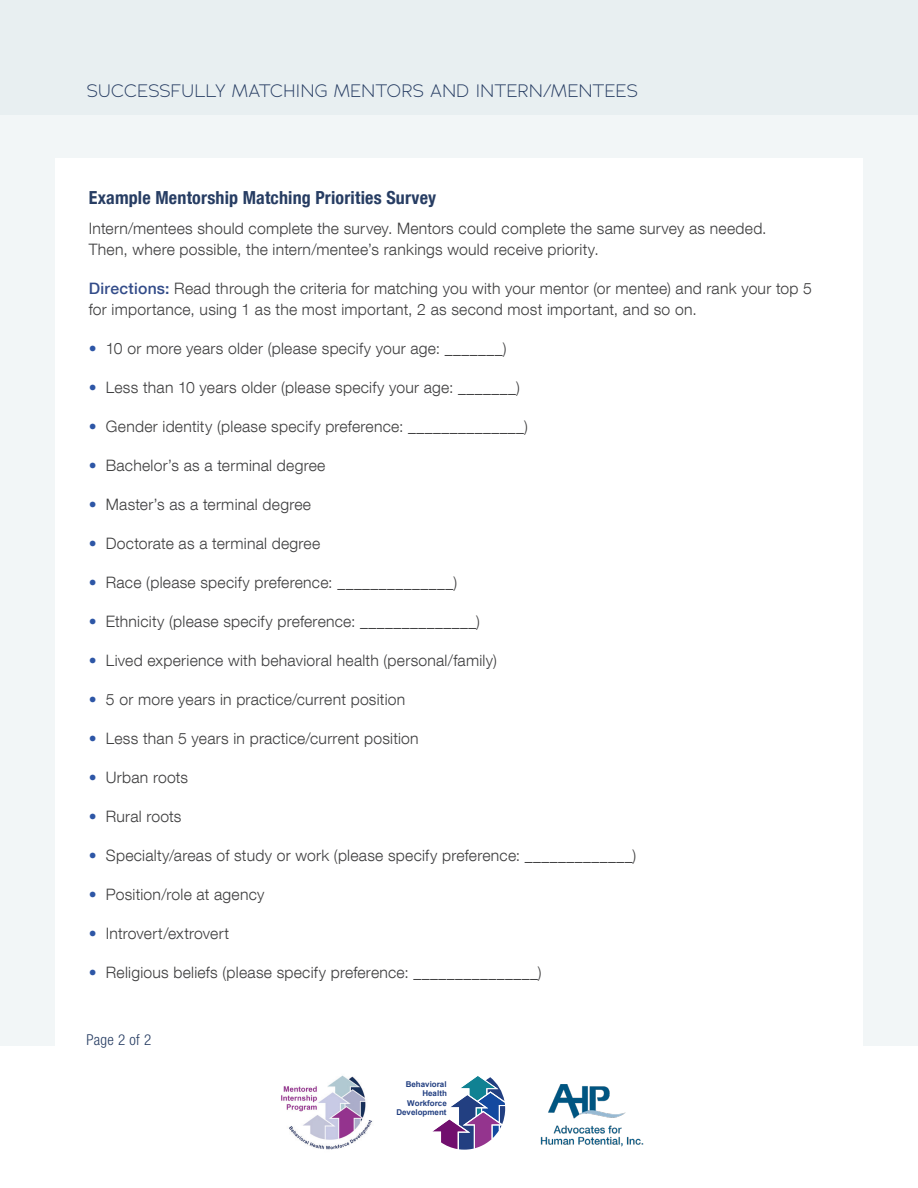
<style>
.page{position:relative;width:918px;height:1188px;background:#fff}
.page>*{position:absolute;margin:0;border:0;box-sizing:border-box;transform-origin:0 0}
.Body_Copy{font:300 18px "Adrianna";letter-spacing:.035em;color:#273d63}
.Head2{font:700 condensed 18px "Helvetica Neue LT Com";letter-spacing:.01em;color:#273d63}
.Body_Copy-2{font:300 15.75px/21px "Helvetica Neue LT Com";letter-spacing:.015em;color:#3e3e3f}
.Body_Copy-3{font:300 condensed 15px "Helvetica Neue LT Com";letter-spacing:.02em;color:#273d63}
.t1{font:700 7.95px/9.6px "Arial";color:#223f81;text-align:right}
.s1{font-weight:500;color:#334c89}
.s2{color:#2d56a6}
</style>
<div class="page">
<div style="left:0;top:0;width:918px;height:115px;background:#e8eff1"></div>
<div style="left:0;top:115px;width:918px;height:931px;background:#f2f6f7"></div>
<div style="left:56px;top:158px;width:807px;height:935px;background:#fff"></div>
<img style="left:540px;top:1085px;width:104px;height:61px">
<svg style="left:432px;top:1076px;width:73px;height:74px"></svg>
<img style="left:281px;top:1075px;width:92px;height:75px">
<p class="Body_Copy" style="left:87px;top:80px;width:552px">SUCCESSFULLY MATCHING MENTORS AND INTERN/MENTEES</p>
<p class="Head2" style="left:89px;top:187px;width:349px">Example Mentorship Matching Priorities Survey</p>
<p class="Body_Copy-2" style="left:89px;top:218px;width:679px">Intern/mentees should complete the survey. Mentors could complete the same survey as needed.<br>Then, where possible, the intern/mentee’s rankings would receive priority.</p>
<p class="Body_Copy-2" style="left:89px;top:278px;width:725px"><span class="s1">Directions:</span> Read through the criteria for matching you with your mentor (or mentee) and rank your top 5 for importance, using 1 as the most important, 2 as second most important, and so on.</p>
<p class="Body_Copy-2" style="left:89px;top:338px;width:419px"><span class="s2">•</span> 10 or more years older (please specify your age: _______)</p>
<p class="Body_Copy-2" style="left:89px;top:377px;width:433px"><span class="s2">•</span> Less than 10 years older (please specify your age: _______)</p>
<p class="Body_Copy-2" style="left:89px;top:416px;width:441px"><span class="s2">•</span> Gender identity (please specify preference: ______________)</p>
<p class="Body_Copy-2" style="left:89px;top:455px;width:238px"><span class="s2">•</span> Bachelor’s as a terminal degree</p>
<p class="Body_Copy-2" style="left:89px;top:494px;width:224px"><span class="s2">•</span> Master’s as a terminal degree</p>
<p class="Body_Copy-2" style="left:89px;top:533px;width:233px"><span class="s2">•</span> Doctorate as a terminal degree</p>
<p class="Body_Copy-2" style="left:89px;top:572px;width:370px"><span class="s2">•</span> Race (please specify preference: ______________)</p>
<p class="Body_Copy-2" style="left:89px;top:611px;width:393px"><span class="s2">•</span> Ethnicity (please specify preference: ______________)</p>
<p class="Body_Copy-2" style="left:89px;top:650px;width:410px"><span class="s2">•</span> Lived experience with behavioral health (personal/family)</p>
<p class="Body_Copy-2" style="left:89px;top:689px;width:318px"><span class="s2">•</span> 5 or more years in practice/current position</p>
<p class="Body_Copy-2" style="left:89px;top:728px;width:331px"><span class="s2">•</span> Less than 5 years in practice/current position</p>
<p class="Body_Copy-2" style="left:89px;top:767px;width:101px"><span class="s2">•</span> Urban roots</p>
<p class="Body_Copy-2" style="left:89px;top:806px;width:94px"><span class="s2">•</span> Rural roots</p>
<p class="Body_Copy-2" style="left:89px;top:845px;width:549px"><span class="s2">•</span> Specialty/areas of study or work (please specify preference: _____________)</p>
<p class="Body_Copy-2" style="left:89px;top:884px;width:177px"><span class="s2">•</span> Position/role at agency</p>
<p class="Body_Copy-2" style="left:89px;top:923px;width:142px"><span class="s2">•</span> Introvert/extrovert</p>
<p class="Body_Copy-2" style="left:89px;top:962px;width:454px"><span class="s2">•</span> Religious beliefs (please specify preference: _______________)</p>
<p class="Body_Copy-3" style="left:86px;top:1031px;width:66px">Page 2 of 2</p>
<p class="t1" style="left:396px;top:1079px;width:52px">Behavioral<br>Health<br>Workforce<br>Development</p>
</div>
